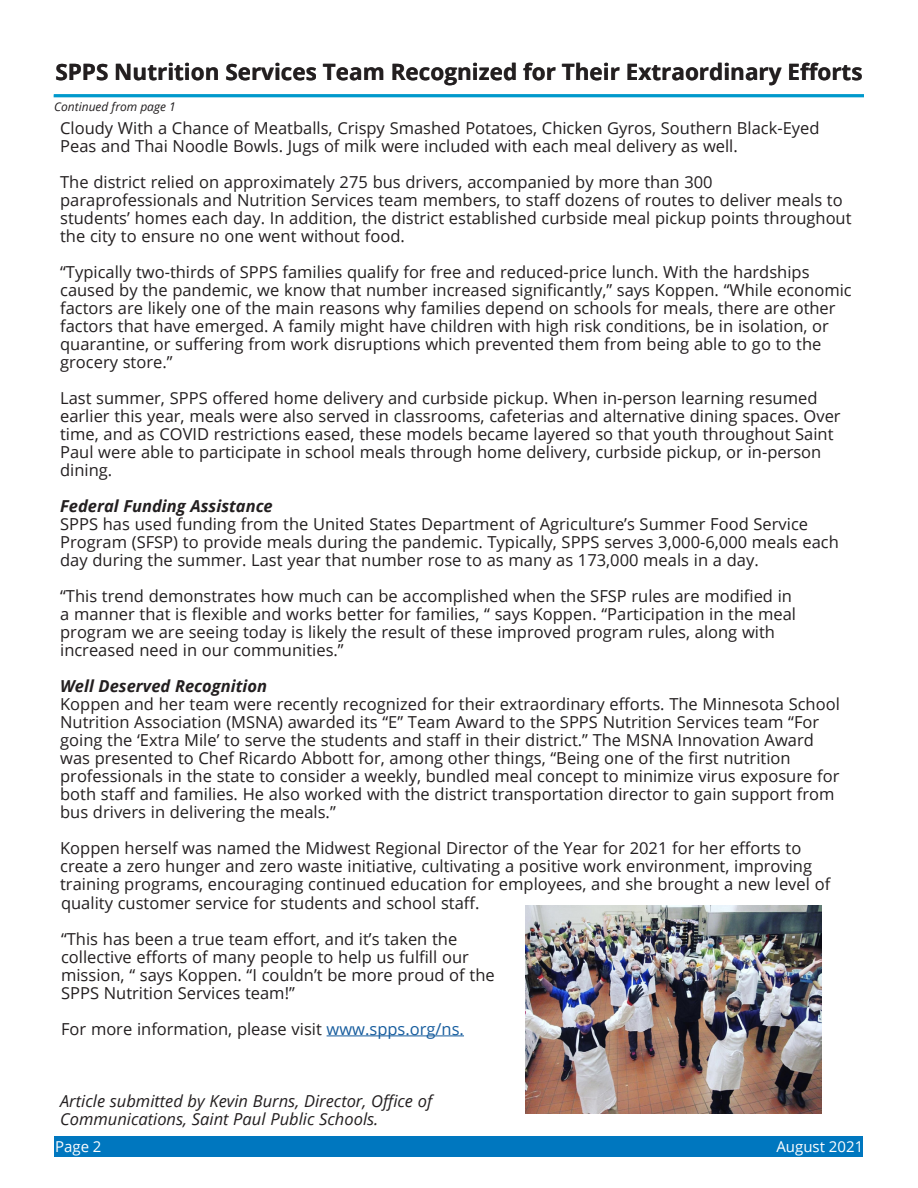
<style>
.page{position:relative;width:918px;height:1188px;background:#fff}
.page>*{position:absolute;margin:0;border:0;box-sizing:border-box;transform-origin:0 0}
.t1{font:700 22.5px "Open Sans";color:#231f20}
.t2{font:16.5px/18px "Open Sans";color:#231f20}
.t3{font:italic 16.5px/18px "Open Sans";color:#231f20}
.t4{font:italic 700 16.5px "Open Sans";color:#231f20}
.t5{font:15px "Open Sans";color:#fff}
.t6{font:italic 12px "Open Sans";color:#231f20}
.s1{color:#175d9e}
</style>
<div class="page">
<div style="left:55px;top:1136px;width:808px;height:21px;background:#0077bf"></div>
<hr style="left:54px;top:94px;width:810px;height:3px;background:#09c">
<hr style="left:327px;top:1035px;width:137px;height:1px;background:#175d9e">
<img style="left:525px;top:905px;width:297px;height:208px">
<p class="t1" style="left:55px;top:56px;width:809px">SPPS Nutrition Services Team Recognized for Their Extraordinary Efforts</p>
<p class="t6" style="left:54px;top:99px;width:123px">Continued from page 1</p>
<p class="t2" style="left:60px;top:119px;width:761px">Cloudy With a Chance of Meatballs, Crispy Smashed Potatoes, Chicken Gyros, Southern Black-Eyed<br>Peas and Thai Noodle Bowls. Jugs of milk were included with each meal delivery as well.</p>
<p class="t2" style="left:60px;top:173px;width:793px">The district relied on approximately 275 bus drivers, accompanied by more than 300 paraprofessionals and Nutrition Services team members, to staff dozens of routes to deliver meals to students’ homes each day. In addition, the district established curbside meal pickup points throughout the city to ensure no one went without food.</p>
<p class="t2" style="left:60px;top:263px;width:793px">“Typically two-thirds of SPPS families qualify for free and reduced-price lunch. With the hardships caused by the pandemic, we know that number increased significantly,” says Koppen. “While economic factors are likely one of the main reasons why families depend on schools for meals, there are other factors that have emerged. A family might have children with high risk conditions, be in isolation, or quarantine, or suffering from work disruptions which prevented them from being able to go to the grocery store.”</p>
<p class="t2" style="left:60px;top:389px;width:782px">Last summer, SPPS offered home delivery and curbside pickup. When in-person learning resumed earlier this year, meals were also served in classrooms, cafeterias and alternative dining spaces. Over time, and as COVID restrictions eased, these models became layered so that youth throughout Saint Paul were able to participate in school meals through home delivery, curbside pickup, or in-person dining.</p>
<p class="t4" style="left:60px;top:494px;width:214px">Federal Funding Assistance</p>
<p class="t2" style="left:60px;top:515px;width:780px">SPPS has used funding from the United States Department of Agriculture’s Summer Food Service<br>Program (SFSP) to provide meals during the pandemic. Typically, SPPS serves 3,000-6,000 meals each day during the summer. Last year that number rose to as many as 173,000 meals in a day.</p>
<p class="t2" style="left:60px;top:587px;width:737px">“This trend demonstrates how much can be accomplished when the SFSP rules are modified in a manner that is flexible and works better for families, “ says Koppen. “Participation in the meal program we are seeing today is likely the result of these improved program rules, along with increased need in our communities.”</p>
<p class="t4" style="left:60px;top:674px;width:208px">Well Deserved Recognition</p>
<p class="t2" style="left:60px;top:695px;width:781px">Koppen and her team were recently recognized for their extraordinary efforts. The Minnesota School Nutrition Association (MSNA) awarded its “E” Team Award to the SPPS Nutrition Services team “For going the ‘Extra Mile’ to serve the students and staff in their district.” The MSNA Innovation Award was presented to Chef Ricardo Abbott for, among other things, “Being one of the first nutrition professionals in the state to consider a weekly, bundled meal concept to minimize virus exposure for both staff and families. He also worked with the district transportation director to gain support from bus drivers in delivering the meals.”</p>
<p class="t2" style="left:60px;top:839px;width:772px">Koppen herself was named the Midwest Regional Director of the Year for 2021 for her efforts to create a zero hunger and zero waste initiative, cultivating a positive work environment, improving training programs, encouraging continued education for employees, and she brought a new level of</p>
<p class="t2" style="left:61px;top:893px;width:420px">quality customer service for students and school staff.</p>
<p class="t2" style="left:61px;top:929px;width:435px">“This has been a true team effort, and it’s taken the collective efforts of many people to help us fulfill our mission, “ says Koppen. “I couldn’t be more proud of the SPPS Nutrition Services team!”</p>
<p class="t2" style="left:61px;top:1019px;width:404px">For more information, please visit <span class="s1">www.spps.org/ns.</span></p>
<p class="t3" style="left:60px;top:1091px;width:374px">Article submitted by Kevin Burns, Director, Office of<br>Communications, Saint Paul Public Schools.</p>
<p class="t5" style="left:55px;top:1136px;width:48px">Page 2</p>
<p class="t5" style="left:776px;top:1136px;width:88px">August 2021</p>
</div>
